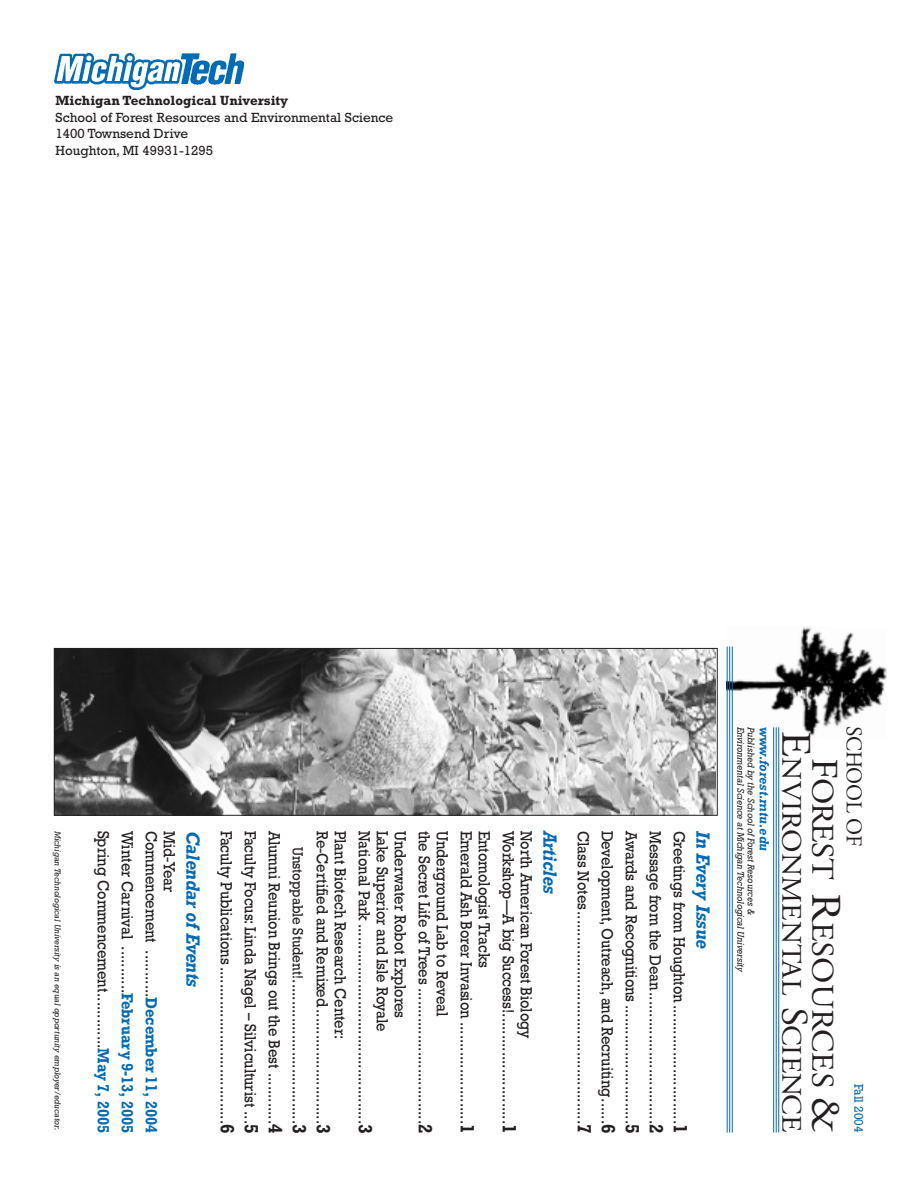
<style>
.page{position:relative;width:918px;height:1188px;background:#fff}
.page>*{position:absolute;margin:0;border:0;box-sizing:border-box;transform-origin:0 0}
.t1{font:31.5px "Adobe Garamond";letter-spacing:.005em;color:#231f20;scale:1.05 1}
.t2{font:28.2px "Adobe Garamond";letter-spacing:.005em;color:#231f20;scale:1.05 1}
.t3{font:22.5px "Adobe Garamond";letter-spacing:-.015em;color:#231f20;scale:.95 1}
.t4{font:italic 700 19.5px "Rockwell";letter-spacing:-.005em;color:#006bb6;scale:.9 1}
.t5{font:16.5px/24px "Rockwell";letter-spacing:-.005em;color:#231f20;scale:.9 1}
.t6{font:13.5px/16.5px "Rockwell";color:#231f20}
.t7{font:700 13.5px "Rockwell";color:#231f20}
.t8{font:italic 700 13.5px "Rockwell";color:#006bb6;scale:.95 1}
.t9{font:12.75px "Rockwell";color:#006bb6;scale:.95 1}
.t10{font:italic 9.75px/10.5px "Rockwell";letter-spacing:-.005em;color:#231f20;scale:.95 1}
.t11{font:italic 8.55px "Rockwell";color:#231f20}
.s1{font-weight:700;color:#006bb6}
.s2{font-size:15px}
.s3{font-weight:700;font-size:19.5px}
.s4{font-size:42px}
.s5{font-size:37.5px}
</style>
<div class="page">
<img style="left:54px;top:54px;width:190px;height:36px">
<img style="left:727px;top:626px;width:160px;height:113px">
<img style="left:56px;top:650px;width:660px;height:164px">
<div style="left:54px;top:648px;width:664px;height:168px;border:1px solid #231f20"></div>
<svg style="left:728px;top:647px;width:4px;height:486px"></svg>
<hr style="left:727px;top:647px;width:1px;height:486px;background:#006bb6">
<hr style="left:729px;top:647px;width:1px;height:486px;background:#006bb6">
<hr style="left:732px;top:647px;width:1px;height:486px;background:#006bb6">
<svg style="left:774px;top:727px;width:4px;height:406px"></svg>
<hr style="left:773px;top:727px;width:1px;height:406px;background:#006bb6">
<hr style="left:776px;top:727px;width:1px;height:406px;background:#006bb6">
<hr style="left:778px;top:727px;width:1px;height:406px;background:#006bb6">
<p class="t7" style="left:56px;top:96px;width:234px">Michigan Technological University</p>
<p class="t6" style="left:56px;top:110px;width:339px">School of Forest Resources and Environmental Science<br>1400 Townsend Drive<br>Houghton, MI 49931-1295</p>
<p class="t11" style="left:61px;top:831px;width:301px;rotate:90deg">Michigan Technological University is an equal opportunity employer/educator.</p>
<p class="t5" style="left:162px;top:831px;width:338px;text-align:justify;rotate:90deg">Commencement ...........<span class="s1">December 11, 2004<br></span>Winter Carnival ...........<span class="s1">February 9-13, 2005<br></span>Spring Commencement.............<span class="s1">May 7, 2005</span></p>
<p class="t5" style="left:180px;top:831px;width:70px;rotate:90deg">Mid-Year</p>
<p class="t4" style="left:200px;top:831px;width:176px;rotate:90deg">Calendar of Events</p>
<p class="t5" style="left:309px;top:831px;width:338px;text-align:justify;text-indent:16px;rotate:90deg"><span class="s2">Unstoppable Student!</span>..................................<span class="s3">3<br></span>Alumni Reunion Brings out the Best ............<span class="s3">4<br></span>Faculty Focus: Linda Nagel – Silviculturist ...<span class="s3">5<br></span>Faculty Publications .....................................<span class="s3">6</span></p>
<p class="t5" style="left:348px;top:831px;width:338px;line-height:18px;rotate:90deg">Plant Biotech Research Center:<br>Re-Certified and Remixed...........................<span class="s3">3</span></p>
<p class="t5" style="left:408px;top:831px;width:338px;line-height:18px;rotate:90deg">Underwater Robot Explores<br>Lake Superior and Isle Royale<br>National Park ...............................................<span class="s3">3</span></p>
<p class="t5" style="left:450px;top:831px;width:338px;line-height:18px;rotate:90deg">Underground Lab to Reveal<br>the Secret Life of Trees ................................<span class="s3">2</span></p>
<p class="t5" style="left:492px;top:831px;width:338px;line-height:18px;rotate:90deg">Entomologist Tracks<br>Emerald Ash Borer Invasion ........................<span class="s3">1</span></p>
<p class="t5" style="left:534px;top:831px;width:338px;line-height:18px;rotate:90deg">North American Forest Biology<br>Workshop—A big Success!..........................<span class="s3">1</span></p>
<p class="t4" style="left:557px;top:831px;width:72px;rotate:90deg">Articles</p>
<p class="t4" style="left:710px;top:831px;width:133px;rotate:90deg">In Every Issue</p>
<p class="t5" style="left:690px;top:831px;width:338px;text-align:justify;rotate:90deg">Greetings from Houghton............................<span class="s3">1<br></span>Message from the Dean...............................<span class="s3">2<br></span>Awards and Recognitions ............................<span class="s3">5<br></span>Development, Outreach, and Recruiting......<span class="s3">6<br></span>Class Notes..................................................<span class="s3">7</span></p>
<p class="t10" style="left:756px;top:727px;width:259px;rotate:90deg">Published by the School of Forest Resources &amp;<br>Environmental Science at Michigan Technological University</p>
<p class="t8" style="left:769px;top:727px;width:132px;rotate:90deg">www.forest.mtu.edu</p>
<h3 class="t3" style="left:863px;top:726px;width:128px;rotate:90deg">SCHOOL OF</h3>
<h2 class="t2" style="left:803px;top:731px;width:383px;rotate:90deg"><span class="s4">E</span>NVIRONMENTAL <span class="s5">S</span>CIENCE</h2>
<h1 class="t1" style="left:835px;top:758px;width:358px;rotate:90deg"><span class="s5">F</span>OREST <span class="s4">R</span>ESOURCES <span class="s4">&amp;</span></h1>
<p class="t9" style="left:863px;top:1084px;width:53px;rotate:90deg">Fall 2004</p>
</div>
